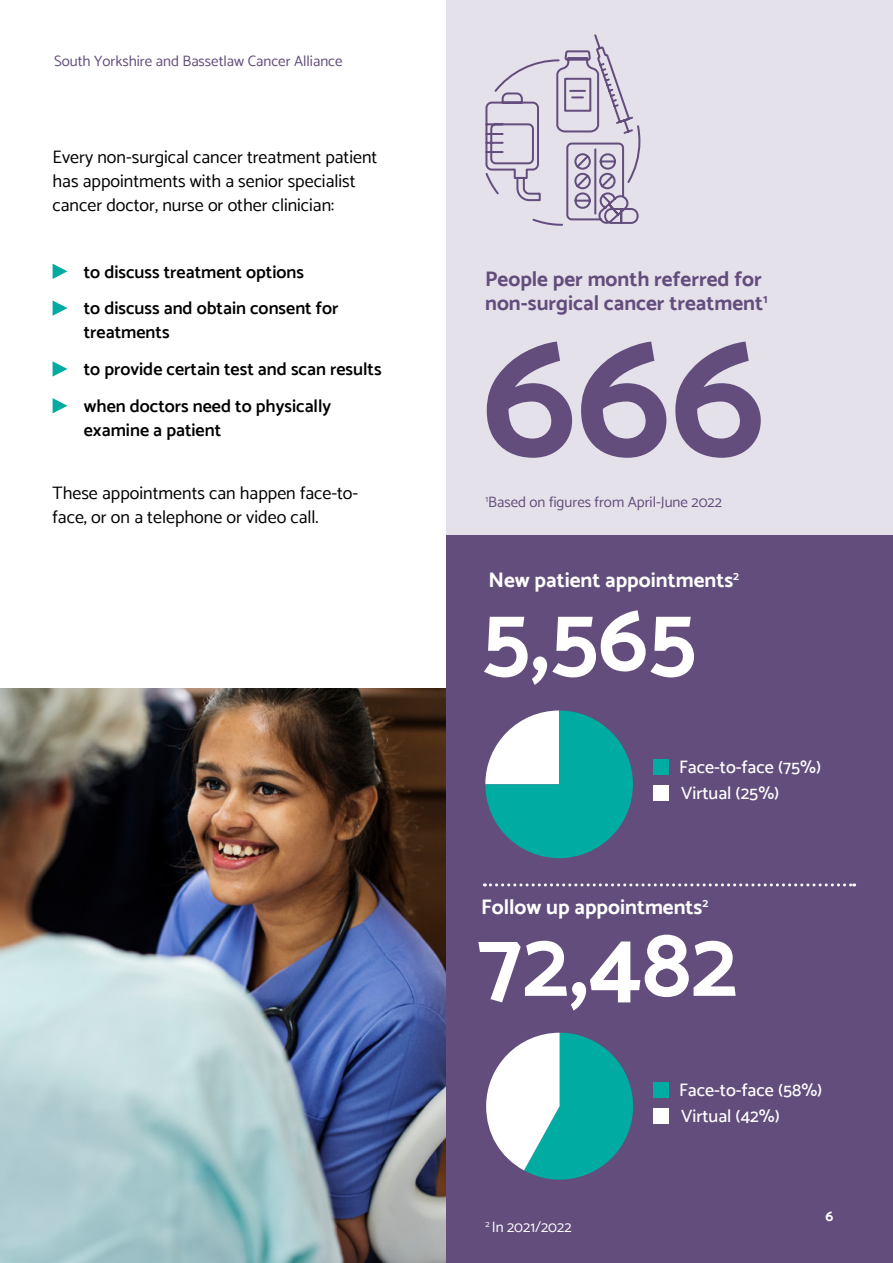
<style>
.page{position:relative;width:893px;height:1263px;background:#fff}
.page>*{position:absolute;margin:0;border:0;box-sizing:border-box;transform-origin:0 0}
.Body{font:700 179.7px "Catamaran";color:#624d7c}
.Body-2{font:700 95.1px "Catamaran";color:#fff}
.Body-3{font:700 94.5px "Catamaran";color:#fff}
.Body-4{font:700 21px/24.2px "Catamaran";color:#624d7c}
.Body-5{font:700 21px "Catamaran";color:#fff}
.Body-6{font:18px/24px "Catamaran";color:#000}
.Body-7{font:600 18px/24px "Catamaran";color:#000}
.Body-8{font:500 18px "Catamaran";color:#fff}
.Body-9{font:15px "Catamaran";color:#624d7c}
.Body-10{font:15px "Catamaran";color:#fff}
.t1{font:700 15px "Catamaran";color:#fff}
</style>
<div class="page">
<img style="left:0;top:689px;width:446px;height:574px">
<div style="left:446px;top:0;width:447px;height:542px;background:#e5e1ea"></div>
<div style="left:446px;top:536px;width:447px;height:727px;background:#624d7c"></div>
<svg style="left:53px;top:264px;width:14px;height:15px"></svg>
<svg style="left:53px;top:300px;width:14px;height:16px"></svg>
<svg style="left:53px;top:361px;width:14px;height:16px"></svg>
<svg style="left:53px;top:398px;width:14px;height:15px"></svg>
<svg style="left:485px;top:34px;width:156px;height:192px"></svg>
<svg style="left:484px;top:883px;width:371px;height:3px"></svg>
<svg style="left:485px;top:710px;width:148px;height:148px"></svg>
<svg style="left:486px;top:1033px;width:147px;height:147px"></svg>
<div style="left:653px;top:759px;width:16px;height:16px;background:#00aba1"></div>
<div style="left:653px;top:785px;width:16px;height:16px;background:#fff"></div>
<div style="left:653px;top:1082px;width:16px;height:16px;background:#00aba1"></div>
<div style="left:653px;top:1108px;width:16px;height:16px;background:#fff"></div>
<p class="Body-9" style="left:54px;top:52px;width:290px">South Yorkshire and Bassetlaw Cancer Alliance</p>
<p class="Body-6" style="left:53px;top:144px;width:326px">Every non-surgical cancer treatment patient has appointments with a senior specialist cancer doctor, nurse or other clinician:</p>
<p class="Body-7" style="left:84px;top:259px;width:222px">to discuss treatment options</p>
<p class="Body-7" style="left:84px;top:296px;width:256px">to discuss and obtain consent for treatments</p>
<p class="Body-7" style="left:84px;top:357px;width:299px">to provide certain test and scan results</p>
<p class="Body-7" style="left:84px;top:394px;width:249px">when doctors need to physically examine a patient</p>
<p class="Body-6" style="left:53px;top:481px;width:307px">These appointments can happen face-to&shy;face, or on a telephone or video call.</p>
<p class="Body-4" style="left:485px;top:266px;width:284px">People per month referred for non-surgical cancer treatment<sup>1</sup></p>
<p class="Body" style="left:482px;top:288px;width:284px">666</p>
<p class="Body-9" style="left:485px;top:493px;width:238px"><sup>1</sup>Based on figures from April-June 2022</p>
<p class="Body-5" style="left:488px;top:567px;width:252px">New patient appointments<sup>2</sup></p>
<p class="Body-3" style="left:482px;top:582px;width:216px">5,565</p>
<p class="Body-8" style="left:679px;top:756px;width:144px">Face-to-face (75%)</p>
<p class="Body-8" style="left:681px;top:782px;width:100px">Virtual (25%)</p>
<p class="Body-5" style="left:481px;top:894px;width:229px">Follow up appointments<sup>2</sup></p>
<p class="Body-2" style="left:477px;top:907px;width:262px">72,482</p>
<p class="Body-10" style="left:485px;top:1218px;width:88px"><sup>2</sup> In 2021/2022</p>
<p class="Body-8" style="left:679px;top:1079px;width:145px">Face-to-face (58%)</p>
<p class="Body-8" style="left:681px;top:1105px;width:100px">Virtual (42%)</p>
<p class="t1" style="left:825px;top:1206px;width:9px">6</p>
</div>
